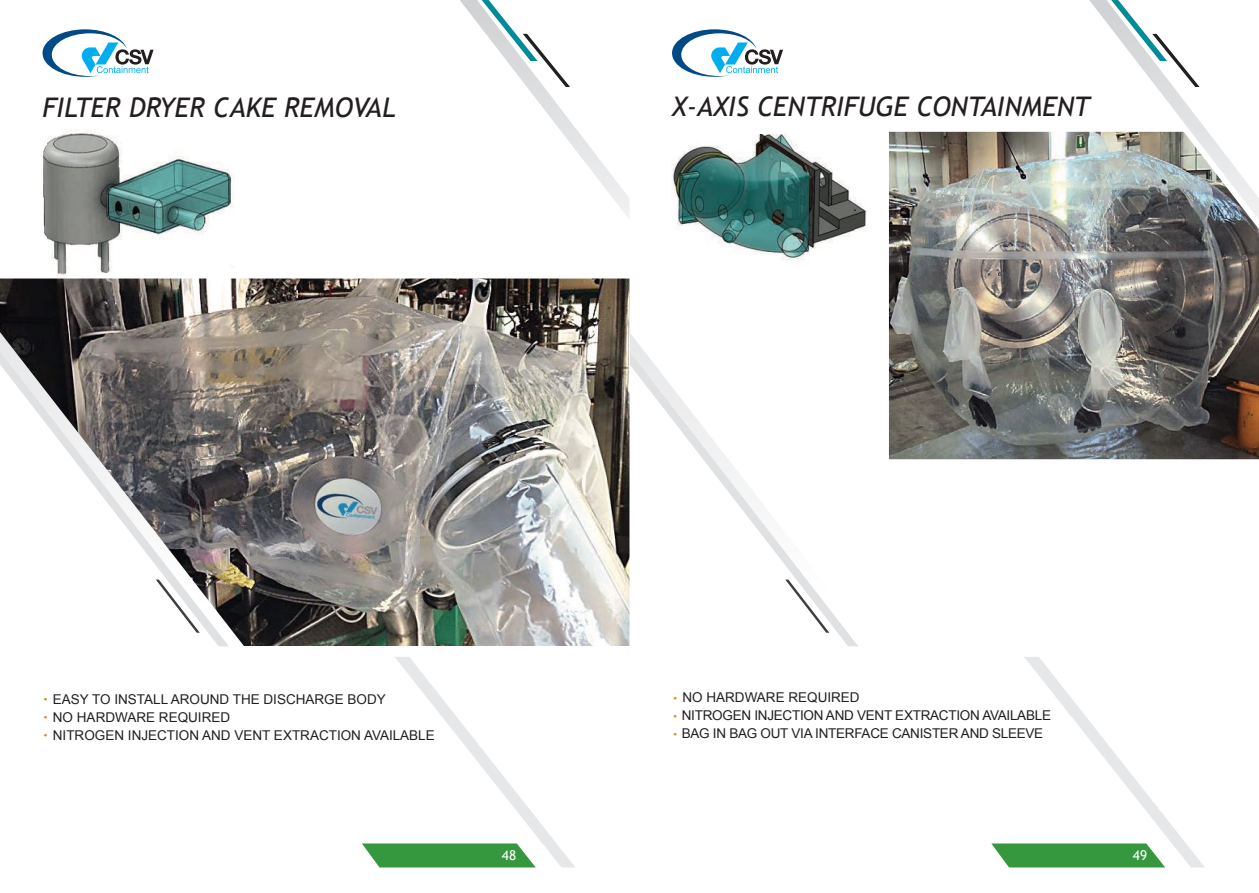
<style>
.page{position:relative;width:1259px;height:893px;background:#fff}
.page>*{position:absolute;margin:0;border:0;box-sizing:border-box;transform-origin:0 0}
.t1{font:italic 27px "Trebuchet MS";color:#231f20}
.t2{font:13.5px/18px "Arial";letter-spacing:-.02em;color:#231f20}
.t3{font:13.5px/18px "Arial";color:#231f20}
.t4{font:13.5px "Trebuchet MS";color:#fff}
.s1{font-family:"Trebuchet MS";font-size:18px;color:#df8619}
</style>
<div class="page">
<svg style="left:629px;top:316px;width:260px;height:331px"></svg>
<svg style="left:460px;top:0;width:169px;height:218px"></svg>
<svg style="left:1089px;top:0;width:119px;height:132px"></svg>
<svg style="left:43px;top:29px;width:111px;height:48px"></svg>
<svg style="left:672px;top:29px;width:111px;height:48px"></svg>
<svg style="left:362px;top:657px;width:213px;height:210px"></svg>
<img style="left:38px;top:129px;width:202px;height:150px">
<img style="left:0;top:279px;width:629px;height:367px">
<svg style="left:991px;top:657px;width:213px;height:210px"></svg>
<img style="left:671px;top:135px;width:197px;height:125px">
<img style="left:889px;top:132px;width:370px;height:327px">
<h1 class="t1" style="left:43px;top:92px;width:355px">FILTER DRYER CAKE REMOVAL</h1>
<h1 class="t1" style="left:672px;top:90px;width:419px">X-AXIS CENTRIFUGE CONTAINMENT</h1>
<p class="t3" style="left:43px;top:690px;width:394px"><span class="s1">·</span> EASY TO INSTALL AROUND THE DISCHARGE BODY<br><span class="s1">·</span> NO HARDWARE REQUIRED<br><span class="s1">·</span> NITROGEN INJECTION AND VENT EXTRACTION AVAILABLE</p>
<p class="t4" style="left:502px;top:847px;width:16px">48</p>
<p class="t2" style="left:672px;top:688px;width:380px"><span class="s1">·</span> NO HARDWARE REQUIRED<br><span class="s1">·</span> NITROGEN INJECTION AND VENT EXTRACTION AVAILABLE <span class="s1">·</span> BAG IN BAG OUT VIA INTERFACE CANISTER AND SLEEVE</p>
<p class="t4" style="left:1133px;top:847px;width:16px">49</p>
</div>
